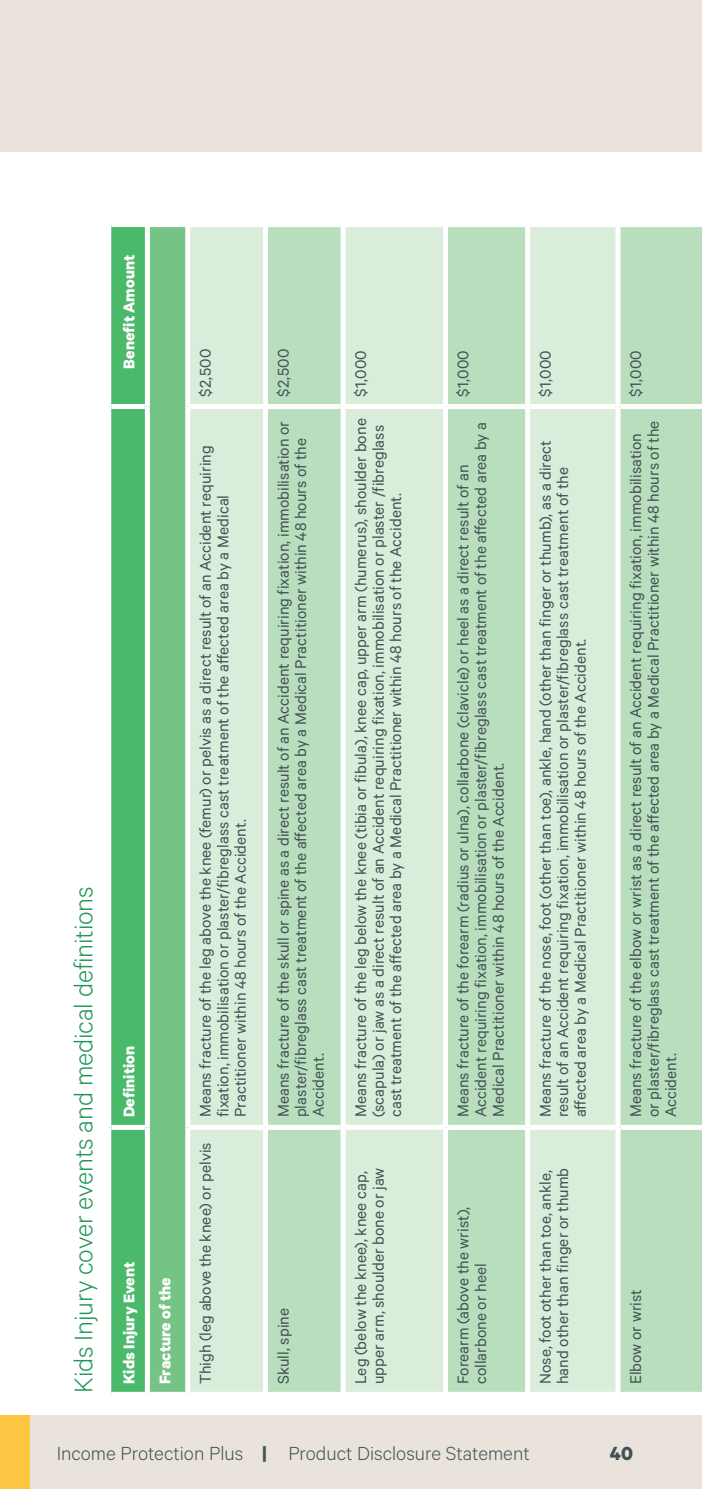
<style>
.page{position:relative;width:702px;height:1489px;background:#fff}
.page>*{position:absolute;margin:0;border:0;box-sizing:border-box;transform-origin:0 0}
.t1{font:300 28.75px "Calibre";letter-spacing:-.005em;color:#1f9655}
.t2{font:300 21.5px "Calibre";color:#425254}
.t3{font:700 21.5px "Calibre";color:#425254}
.t4{font:17.5px/17.5px "Calibre";letter-spacing:.005em;color:#425254}
.t5{font:700 17.5px "Calibre";letter-spacing:.005em;color:#fff}
.s1{font-weight:700}
</style>
<div class="page">
<hr style="left:701px;top:0;width:1px;height:153px;background:#eae3dc">
<div style="left:0;top:0;width:702px;height:152px;background:#eae3dc"></div>
<div style="left:0;top:1414px;width:702px;height:74px;background:#eae3dc"></div>
<div style="left:0;top:1414px;width:30px;height:74px;background:#ffc643"></div>
<div style="left:111px;top:227px;width:34px;height:1164px;background:#4ab969"></div>
<div style="left:147px;top:224px;width:41px;height:1170px;background:#75c485"></div>
<div style="left:190px;top:227px;width:73px;height:1164px;background:#daeddb"></div>
<svg style="left:268px;top:227px;width:434px;height:1164px;background:#c7e4ca"></svg>
<div style="left:111px;top:1124px;width:34px;height:5px;background:#fff"></div>
<div style="left:111px;top:404px;width:34px;height:5px;background:#fff"></div>
<div style="left:145px;top:1127px;width:5px;height:269px;background:#fff"></div>
<div style="left:150px;top:1391px;width:35px;height:5px;background:#fff"></div>
<div style="left:145px;top:406px;width:5px;height:721px;background:#fff"></div>
<div style="left:145px;top:222px;width:5px;height:184px;background:#fff"></div>
<div style="left:150px;top:222px;width:35px;height:5px;background:#fff"></div>
<div style="left:185px;top:1127px;width:5px;height:269px;background:#fff"></div>
<div style="left:185px;top:406px;width:5px;height:721px;background:#fff"></div>
<div style="left:190px;top:1124px;width:73px;height:5px;background:#fff"></div>
<div style="left:185px;top:222px;width:5px;height:184px;background:#fff"></div>
<div style="left:190px;top:404px;width:73px;height:5px;background:#fff"></div>
<div style="left:268px;top:1124px;width:72px;height:5px;background:#fff"></div>
<div style="left:268px;top:404px;width:72px;height:5px;background:#fff"></div>
<div style="left:340px;top:1127px;width:5px;height:269px;background:#fff"></div>
<div style="left:340px;top:406px;width:5px;height:721px;background:#fff"></div>
<div style="left:345px;top:1124px;width:98px;height:5px;background:#fff"></div>
<div style="left:340px;top:222px;width:5px;height:184px;background:#fff"></div>
<div style="left:345px;top:404px;width:98px;height:5px;background:#fff"></div>
<div style="left:443px;top:1127px;width:5px;height:269px;background:#fff"></div>
<div style="left:443px;top:406px;width:5px;height:721px;background:#fff"></div>
<div style="left:448px;top:1124px;width:77px;height:5px;background:#fff"></div>
<div style="left:443px;top:222px;width:5px;height:184px;background:#fff"></div>
<div style="left:448px;top:404px;width:77px;height:5px;background:#fff"></div>
<div style="left:525px;top:1127px;width:5px;height:269px;background:#fff"></div>
<div style="left:525px;top:406px;width:5px;height:721px;background:#fff"></div>
<div style="left:530px;top:1124px;width:85px;height:5px;background:#fff"></div>
<div style="left:525px;top:222px;width:5px;height:184px;background:#fff"></div>
<div style="left:530px;top:404px;width:85px;height:5px;background:#fff"></div>
<div style="left:615px;top:1127px;width:5px;height:269px;background:#fff"></div>
<div style="left:615px;top:406px;width:5px;height:721px;background:#fff"></div>
<div style="left:620px;top:1124px;width:82px;height:5px;background:#fff"></div>
<div style="left:615px;top:222px;width:5px;height:184px;background:#fff"></div>
<div style="left:620px;top:404px;width:82px;height:5px;background:#fff"></div>
<p class="t5" style="left:118px;top:369px;width:115px;rotate:-90deg">Benefit Amount</p>
<h1 class="t1" style="left:67px;top:1392px;width:508px;rotate:-90deg">Kids Injury cover events and medical definitions</h1>
<p class="t5" style="left:118px;top:1117px;width:73px;rotate:-90deg">Definition</p>
<p class="t5" style="left:118px;top:1384px;width:124px;rotate:-90deg">Kids Injury Event</p>
<p class="t5" style="left:154px;top:1384px;width:109px;rotate:-90deg">Fracture of the</p>
<p class="t4" style="left:196px;top:396px;width:49px;rotate:-90deg">$2,500</p>
<p class="t4" style="left:196px;top:1117px;width:673px;rotate:-90deg">Means fracture of the leg above the knee (femur) or pelvis as a direct result of an Accident requiring fixation, immobilisation or plaster/fibreglass cast treatment of the affected area by a Medical<br>Practitioner within 48 hours of the Accident.</p>
<p class="t4" style="left:196px;top:1384px;width:243px;rotate:-90deg">Thigh (leg above the knee) or pelvis</p>
<p class="t4" style="left:274px;top:396px;width:49px;rotate:-90deg">$2,500</p>
<p class="t4" style="left:274px;top:1117px;width:698px;rotate:-90deg">Means fracture of the skull or spine as a direct result of an Accident requiring fixation, immobilisation or plaster/fibreglass cast treatment of the affected area by a Medical Practitioner within 48 hours of the<br>Accident.</p>
<p class="t4" style="left:274px;top:1384px;width:78px;rotate:-90deg">Skull, spine</p>
<p class="t4" style="left:351px;top:396px;width:48px;rotate:-90deg">$1,000</p>
<p class="t4" style="left:351px;top:1117px;width:700px;rotate:-90deg">Means fracture of the leg below the knee (tibia or fibula), knee cap, upper arm (humerus), shoulder bone (scapula) or jaw as a direct result of an Accident requiring fixation, immobilisation or plaster /fibreglass cast treatment of the affected area by a Medical Practitioner within 48 hours of the Accident.</p>
<p class="t4" style="left:351px;top:1384px;width:218px;rotate:-90deg">Leg (below the knee), knee cap, upper arm, shoulder bone or jaw</p>
<p class="t4" style="left:454px;top:396px;width:48px;rotate:-90deg">$1,000</p>
<p class="t4" style="left:454px;top:1117px;width:696px;rotate:-90deg">Means fracture of the forearm (radius or ulna), collarbone (clavicle) or heel as a direct result of an<br>Accident requiring fixation, immobilisation or plaster/fibreglass cast treatment of the affected area by a<br>Medical Practitioner within 48 hours of the Accident.</p>
<p class="t4" style="left:454px;top:1384px;width:179px;rotate:-90deg">Forearm (above the wrist), collarbone or heel</p>
<p class="t4" style="left:536px;top:396px;width:48px;rotate:-90deg">$1,000</p>
<p class="t4" style="left:536px;top:1117px;width:678px;rotate:-90deg">Means fracture of the nose, foot (other than toe), ankle, hand (other than finger or thumb), as a direct result of an Accident requiring fixation, immobilisation or plaster/fibreglass cast treatment of the affected area by a Medical Practitioner within 48 hours of the Accident.</p>
<p class="t4" style="left:536px;top:1384px;width:218px;rotate:-90deg">Nose, foot other than toe, ankle, hand other than finger or thumb</p>
<p class="t4" style="left:626px;top:396px;width:48px;rotate:-90deg">$1,000</p>
<p class="t4" style="left:626px;top:1117px;width:698px;rotate:-90deg">Means fracture of the elbow or wrist as a direct result of an Accident requiring fixation, immobilisation or plaster/fibreglass cast treatment of the affected area by a Medical Practitioner within 48 hours of the<br>Accident.</p>
<p class="t4" style="left:626px;top:1384px;width:97px;rotate:-90deg">Elbow or wrist</p>
<p class="t2" style="left:57px;top:1440px;width:474px">Income Protection Plus <span class="s1">|</span> Product Disclosure Statement</p>
<p class="t3" style="left:609px;top:1439px;width:25px">40</p>
</div>
